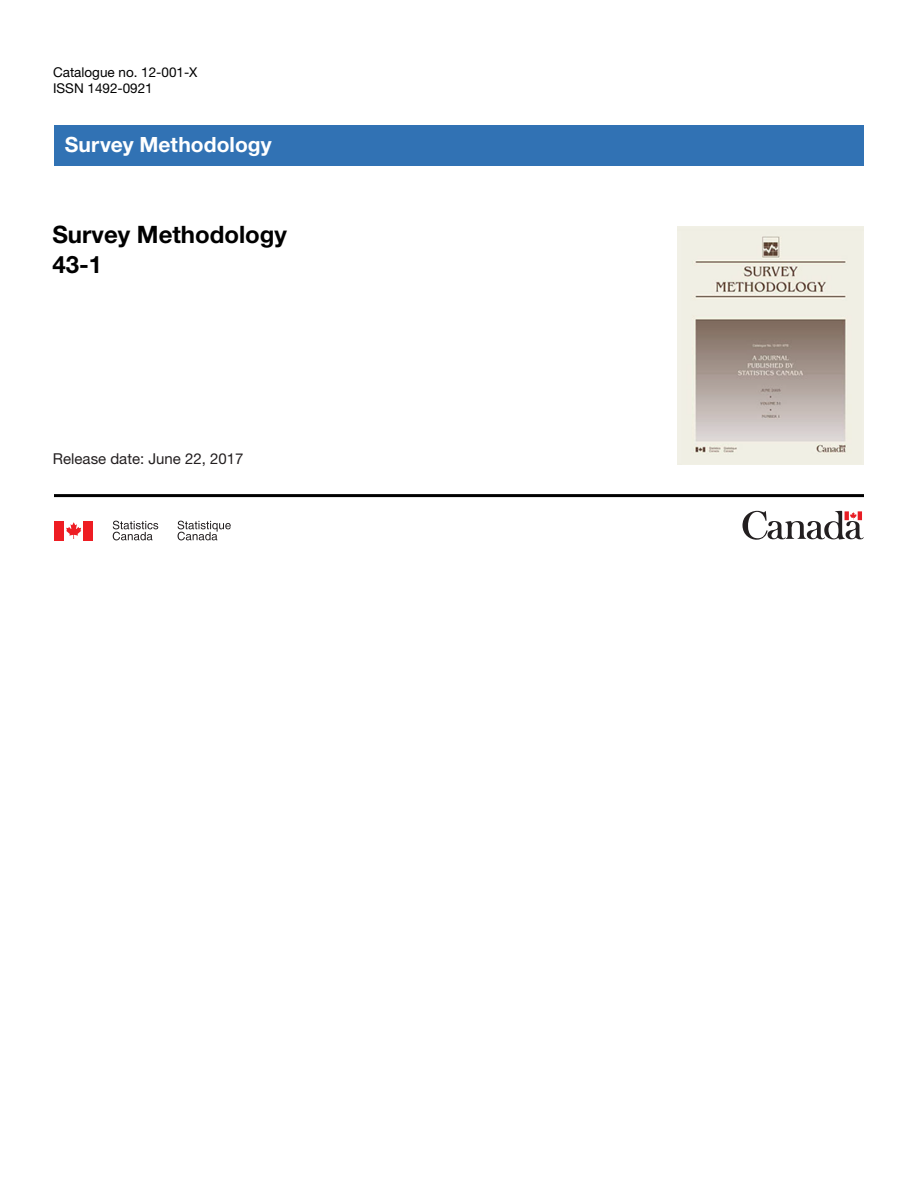
<style>
.page{position:relative;width:918px;height:1188px;background:#fff}
.page>*{position:absolute;margin:0;border:0;box-sizing:border-box;transform-origin:0 0}
.t1{font:700 24px/30px "Helvetica Neue LT Std";color:#000}
.t2{font:700 21px "Helvetica Neue LT Std";letter-spacing:.005em;color:#fff}
.t3{font:15px "Helvetica Neue LT Std";color:#231f20}
.t4{font:13.5px/16.5px "Helvetica Neue LT Std";color:#000}
</style>
<div class="page">
<svg style="left:742px;top:511px;width:122px;height:29px"></svg>
<svg style="left:66px;top:522px;width:15px;height:17px"></svg>
<div style="left:54px;top:521px;width:10px;height:19px;background:#ee1d23"></div>
<div style="left:84px;top:521px;width:9px;height:19px;background:#ee1d23"></div>
<svg style="left:178px;top:521px;width:53px;height:19px"></svg>
<svg style="left:113px;top:521px;width:45px;height:19px"></svg>
<hr style="left:54px;top:494px;width:810px;height:3px;background:#000">
<div style="left:54px;top:125px;width:810px;height:40px;background:#3172b4"></div>
<img style="left:678px;top:226px;width:186px;height:238px">
<p class="t4" style="left:53px;top:63px;width:146px">Catalogue no. 12-001-X<br>ISSN 1492-0921</p>
<h2 class="t2" style="left:65px;top:132px;width:209px">Survey Methodology</h2>
<h1 class="t1" style="left:52px;top:219px;width:236px">Survey Methodology<br>43-1</h1>
<p class="t3" style="left:53px;top:449px;width:192px">Release date: June 22, 2017</p>
</div>
